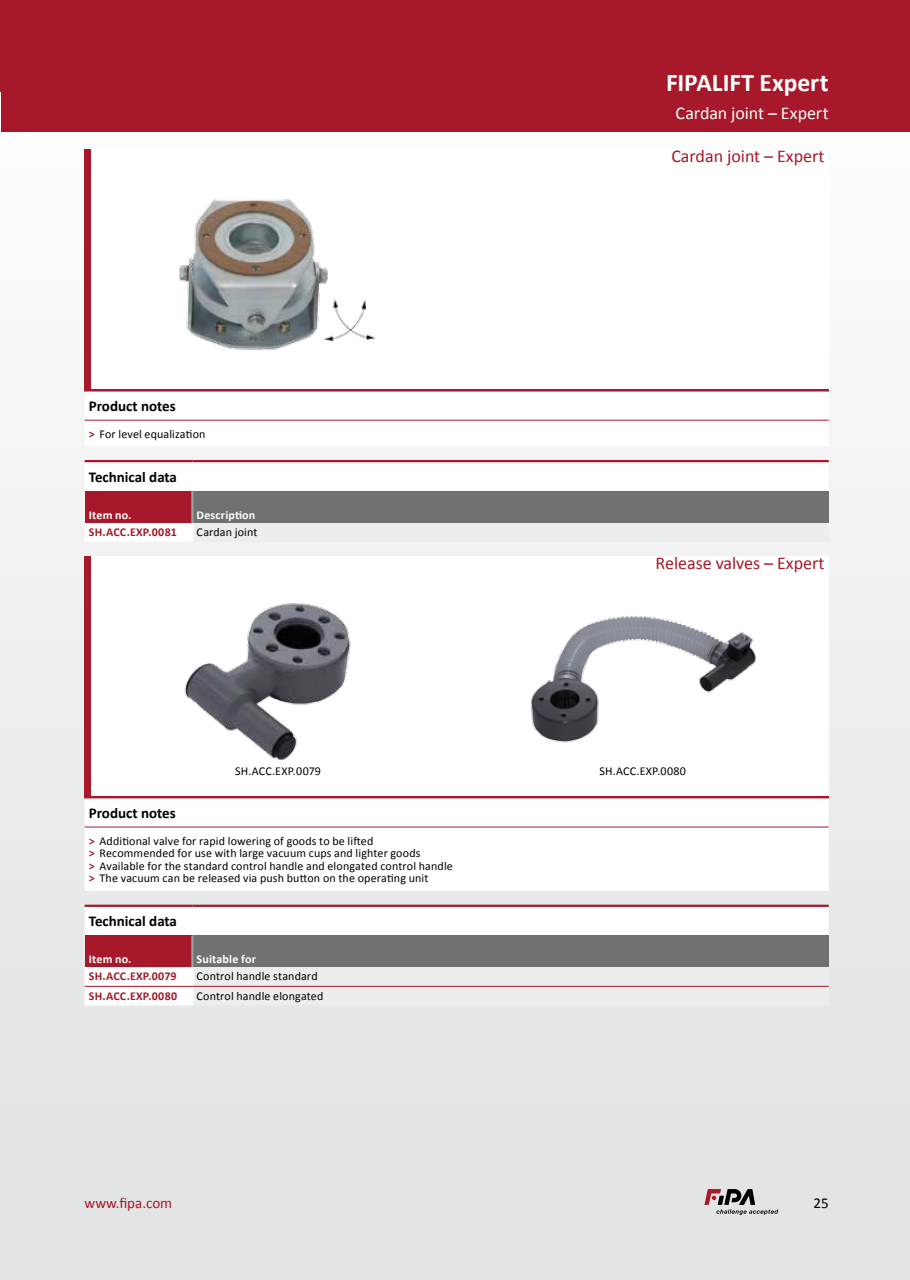
<style>
.page{position:relative;width:910px;height:1280px;background:#fff}
.page>*{position:absolute;margin:0;border:0;box-sizing:border-box;transform-origin:0 0}
.t1{font:700 25.5px "Calibri";letter-spacing:-.005em;color:#fff}
.t2{font:18px "Calibri";color:#a7192a}
.t3{font:18px "Calibri";letter-spacing:-.005em;color:#fff}
.t4{font:700 15px "Calibri";color:#000}
.t5{font:15px "Calibri";color:#a7192a}
.t6{font:15px "Calibri";color:#000}
.t7{font:12px/12.6px "Calibri";letter-spacing:.01em;color:#000}
.t8{font:700 12px "Calibri";letter-spacing:.015em;color:#a7192a}
.t9{font:700 12px "Calibri";letter-spacing:.015em;color:#fff}
.s1{font-weight:700;color:#a7192a}
</style>
<div class="page">
<div style="left:0;top:93px;width:910px;height:1187px;background:linear-gradient(to bottom,#fcfbfb,#e0e1e2)"></div>
<div style="left:0;top:0;width:910px;height:132px;background:#a7192a"></div>
<svg style="left:0;top:132px;width:1px;height:1148px"></svg>
<div style="left:88px;top:149px;width:741px;height:242px;background:#fff"></div>
<div style="left:85px;top:149px;width:6px;height:242px;background:#a7192a"></div>
<img style="left:179px;top:199px;width:197px;height:152px">
<svg style="left:85px;top:391px;width:744px;height:55px"></svg>
<hr style="left:85px;top:389px;width:744px;height:2px;background:#a7192a">
<hr style="left:85px;top:420px;width:744px;height:1px;background:#a7192a">
<svg style="left:85px;top:462px;width:744px;height:80px"></svg>
<div style="left:85px;top:491px;width:107px;height:32px;background:#a7192a"></div>
<div style="left:192px;top:491px;width:637px;height:32px;background:#707172"></div>
<div style="left:192px;top:523px;width:637px;height:19px;background:#eceded"></div>
<hr style="left:85px;top:460px;width:107px;height:2px;background:#a7192a">
<hr style="left:192px;top:460px;width:637px;height:2px;background:#a7192a">
<hr style="left:191px;top:491px;width:3px;height:32px;background:#9c9e9f">
<hr style="left:191px;top:523px;width:3px;height:19px;background:#fff">
<div style="left:88px;top:556px;width:741px;height:242px;background:#fff"></div>
<div style="left:85px;top:556px;width:6px;height:242px;background:#a7192a"></div>
<img style="left:184px;top:603px;width:167px;height:157px">
<img style="left:531px;top:615px;width:225px;height:128px">
<svg style="left:85px;top:798px;width:744px;height:93px"></svg>
<hr style="left:85px;top:796px;width:744px;height:2px;background:#a7192a">
<hr style="left:85px;top:827px;width:744px;height:1px;background:#a7192a">
<svg style="left:85px;top:907px;width:744px;height:98px"></svg>
<div style="left:85px;top:935px;width:107px;height:32px;background:#a7192a"></div>
<div style="left:192px;top:935px;width:637px;height:32px;background:#707172"></div>
<div style="left:194px;top:967px;width:635px;height:38px;background:#eceded"></div>
<hr style="left:85px;top:905px;width:107px;height:2px;background:#a7192a">
<hr style="left:192px;top:905px;width:637px;height:2px;background:#a7192a">
<hr style="left:191px;top:935px;width:3px;height:32px;background:#9c9e9f">
<hr style="left:191px;top:967px;width:3px;height:19px;background:#fff">
<hr style="left:191px;top:986px;width:3px;height:19px;background:#fff">
<hr style="left:85px;top:986px;width:107px;height:1px;background:#a7192a">
<hr style="left:192px;top:986px;width:637px;height:1px;background:#a7192a">
<svg style="left:704px;top:1189px;width:74px;height:26px;background:#aba2a3"></svg>
<p class="t4" style="left:89px;top:396px;width:88px">Product notes</p>
<p class="t7" style="left:89px;top:427px;width:118px"><span class="s1">&gt;</span> For level equalization</p>
<p class="t4" style="left:89px;top:467px;width:90px">Technical data</p>
<p class="t9" style="left:89px;top:507px;width:44px">Item no.</p>
<p class="t9" style="left:197px;top:507px;width:60px">Description</p>
<p class="t8" style="left:89px;top:524px;width:89px">SH.ACC.EXP.0081</p>
<p class="t7" style="left:197px;top:525px;width:62px">Cardan joint</p>
<h1 class="t1" style="left:666px;top:67px;width:164px">FIPALIFT Expert</h1>
<h2 class="t3" style="left:676px;top:102px;width:155px">Cardan joint – Expert</h2>
<h2 class="t2" style="left:671px;top:145px;width:155px">Cardan joint – Expert</h2>
<h2 class="t2" style="left:656px;top:552px;width:170px">Release valves – Expert</h2>
<p class="t7" style="left:235px;top:765px;width:87px">SH .ACC.EXP.0079</p>
<p class="t7" style="left:599px;top:765px;width:88px">SH .ACC.EXP.0080</p>
<p class="t4" style="left:89px;top:803px;width:88px">Product notes</p>
<p class="t7" style="left:89px;top:834px;width:365px"><span class="s1">&gt;</span> Additional valve for rapid lowering of goods to be lifted<br><span class="s1">&gt;</span> Recommended for use with large vacuum cups and lighter goods<br><span class="s1">&gt;</span> Available for the standard control handle and elongated control handle <span class="s1">&gt;</span> The vacuum can be released via push button on the operating unit</p>
<p class="t4" style="left:89px;top:912px;width:90px">Technical data</p>
<p class="t9" style="left:89px;top:951px;width:44px">Item no.</p>
<p class="t9" style="left:197px;top:951px;width:61px">Suitable for</p>
<p class="t8" style="left:89px;top:969px;width:89px">SH.ACC.EXP.0079</p>
<p class="t7" style="left:197px;top:970px;width:122px">Control handle standard</p>
<p class="t8" style="left:89px;top:988px;width:90px">SH.ACC.EXP.0080</p>
<p class="t7" style="left:197px;top:989px;width:128px">Control handle elongated</p>
<p class="t5" style="left:85px;top:1193px;width:89px">www.fipa.com</p>
<p class="t6" style="left:814px;top:1193px;width:17px">25</p>
</div>
